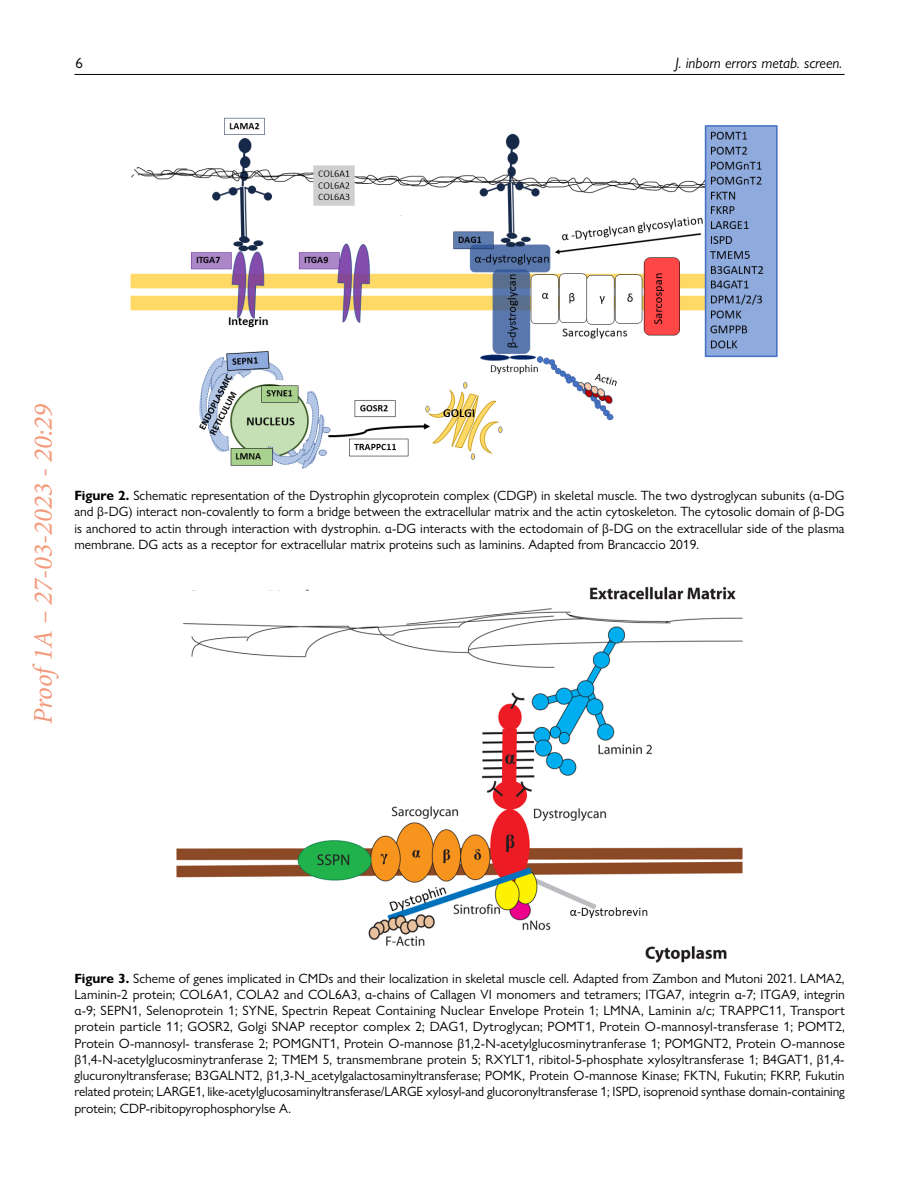
<style>
.page{position:relative;width:919px;height:1187px;background:#fff}
.page>*{position:absolute;margin:0;border:0;box-sizing:border-box;transform-origin:0 0}
.t1{font:italic 27px "Minion Pro";color:#f3997b}
.t2{font:italic 15px "Gill Sans Nova";color:#000}
.t3{font:15px "Gill Sans Nova";color:#000}
.t4{font:13.5px/16.2px "Gill Sans Nova";color:#000;text-align:justify}
.s1{font-weight:700}
</style>
<div class="page">
<hr style="left:74px;top:74px;width:770px;height:1px;background:#000">
<img style="left:130px;top:117px;width:648px;height:352px">
<img style="left:176px;top:586px;width:567px;height:377px">
<p class="t3" style="left:75px;top:54px;width:9px">6</p>
<p class="t2" style="left:675px;top:54px;width:168px">J. inborn errors metab. screen.</p>
<h1 class="t1" style="left:25px;top:724px;width:321px;rotate:-90deg">Proof1A – 27-03-2023 - 20:29</h1>
<p class="t4" style="left:74px;top:487px;width:771px"><span class="s1">Figure 2.</span> Schematic representation of the Dystrophin glycoprotein complex (CDGP) in skeletal muscle. The two dystroglycan subunits (α-DG and β-DG) interact non-covalently to form a bridge between the extracellular matrix and the actin cytoskeleton. The cytosolic domain of β-DG is anchored to actin through interaction with dystrophin. α-DG interacts with the ectodomain of β-DG on the extracellular side of the plasma membrane. DG acts as a receptor for extracellular matrix proteins such as laminins. Adapted from Brancaccio 2019.</p>
<p class="t4" style="left:74px;top:969px;width:772px"><span class="s1">Figure 3.</span> Scheme of genes implicated in CMDs and their localization in skeletal muscle cell. Adapted from Zambon and Mutoni 2021. LAMA2, Laminin-2 protein; COL6A1, COLA2 and COL6A3, α-chains of Callagen VI monomers and tetramers; ITGA7, integrin α-7; ITGA9, integrin α-9; SEPN1, Selenoprotein 1; SYNE, Spectrin Repeat Containing Nuclear Envelope Protein 1; LMNA, Laminin a/c; TRAPPC11, Transport protein particle 11; GOSR2, Golgi SNAP receptor complex 2; DAG1, Dytroglycan; POMT1, Protein O-mannosyl-transferase 1; POMT2, Protein O-mannosyl- transferase 2; POMGNT1, Protein O-mannose β1,2-N-acetylglucosminytranferase 1; POMGNT2, Protein O-mannose β1,4-N-acetylglucosminytranferase 2; TMEM 5, transmembrane protein 5; RXYLT1, ribitol-5-phosphate xylosyltransferase 1; B4GAT1, β1,4- glucuronyltransferase; B3GALNT2, β1,3-N_acetylgalactosaminyltransferase; POMK, Protein O-mannose Kinase; FKTN, Fukutin; FKRP, Fukutin related protein; LARGE1, like-acetylglucosaminyltransferase/LARGE xylosyl-and glucoronyltransferase 1; ISPD, isoprenoid synthase domain-containing protein; CDP-ribitopyrophosphorylse A.</p>
</div>
